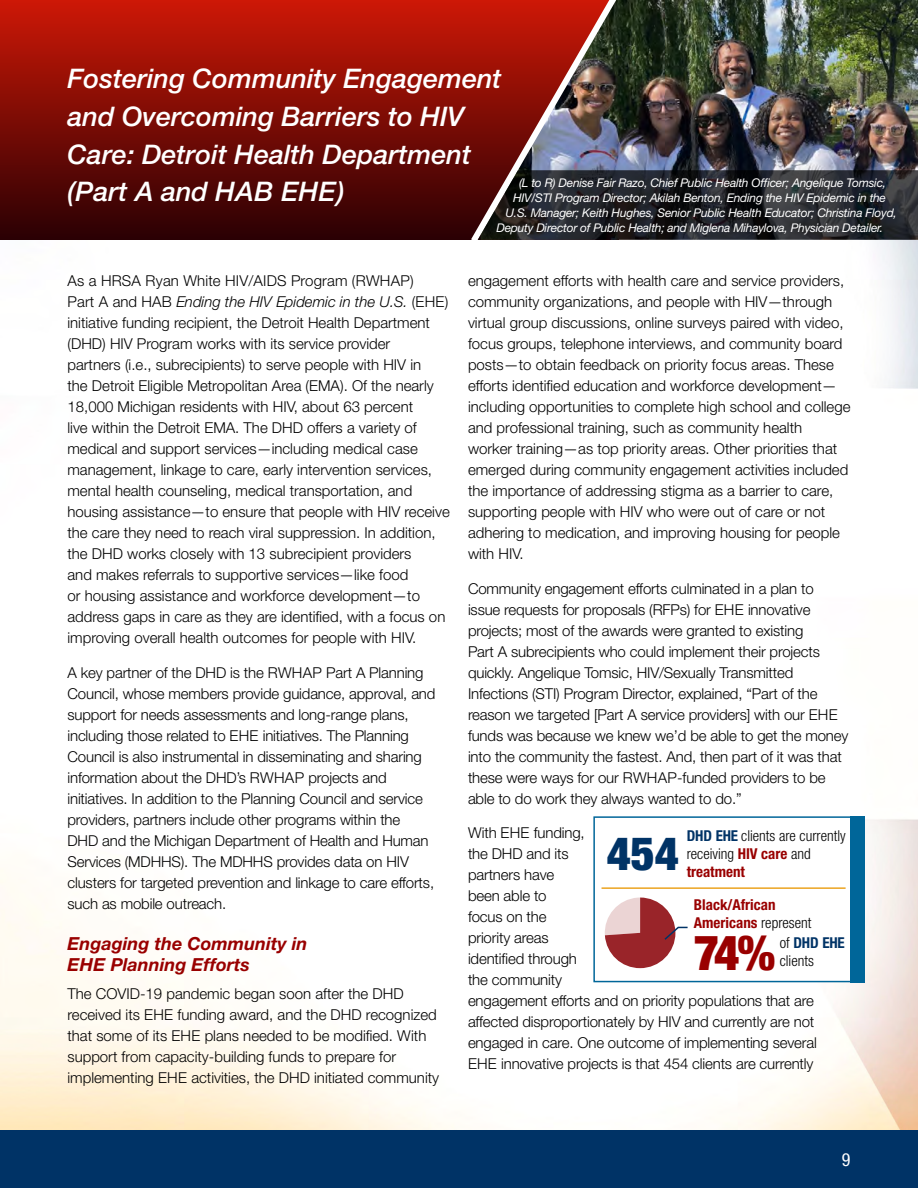
<style>
.page{position:relative;width:918px;height:1188px;background:#fff}
.page>*{position:absolute;margin:0;border:0;box-sizing:border-box;transform-origin:0 0}
.t1{font:900 condensed 48.75px "Helvetica Neue LT Std";color:#900}
.t2{font:900 condensed 46.35px "Helvetica Neue LT Std";color:#036}
.t3{font:italic 500 27px/37.8px "Helvetica Neue LT Std";color:#fff}
.t4{font:italic 700 18px/21px "Helvetica Neue LT Std";color:#900}
.t5{font:condensed 18px "Helvetica Neue LT Std";color:#fff}
.t6{font:300 15px/21px "Helvetica Neue LT Std";color:#000}
.t7{font:300 condensed 15px/18px "Helvetica Neue LT Std";color:#000}
.t8{font:700 condensed 15px/18px "Helvetica Neue LT Std";color:#900}
.t9{font:italic 12px "Helvetica Neue LT Std";letter-spacing:-.02em;color:#fff}
.s1{font-style:italic}
.s2{font-weight:700;color:#036}
.s3{font-weight:700;color:#900}
.s4{font-weight:300;color:#000}
</style>
<div class="page">
<img style="left:1px;top:249px;width:917px;height:881px">
<div style="left:0;top:1130px;width:918px;height:58px;background:#036"></div>
<img style="left:0;top:0;width:1px;height:1188px">
<div style="left:0;top:0;width:619px;height:240px;background:linear-gradient(to bottom,#ce1806,#2b0004)"></div>
<div style="left:593px;top:816px;width:267px;height:166px;background:#fff;border:2px solid #069"></div>
<svg style="left:604px;top:898px;width:84px;height:70px"></svg>
<hr style="left:602px;top:887px;width:244px;height:2px;background:#eca421">
<div style="left:850px;top:816px;width:15px;height:166px;background:#069"></div>
<img style="left:465px;top:0;width:453px;height:249px">
<h2 class="t3" style="left:68px;top:59px;width:436px">Fostering Community Engagement and Overcoming Barriers to HIV<br>Care: Detroit Health Department (Part A and H A B E H E )</h2>
<p class="t9" style="left:519px;top:175px;width:369px">(L to R) Denise Fair Razo, Chief Public Health Officer; Angelique Tomsic,</p>
<p class="t9" style="left:513px;top:190px;width:375px">HIV/STI Program Director; Akilah Benton, Ending the HIV Epidemic in the</p>
<p class="t9" style="left:506px;top:205px;width:393px">U.S. Manager; Keith Hughes, Senior Public Health Educator; Christina Floyd,</p>
<p class="t9" style="left:496px;top:220px;width:388px">Deputy Director of Public Health; and Miglena Mihaylova, Physician Detailer.</p>
<p class="t6" style="left:68px;top:270px;width:384px">As a HRSA Ryan White HIV/AIDS Program (R W H A P )<br>Part A and H A B <span class="s1">Ending the HIV Epidemic in the U.S.</span> (E H E ) initiative funding recipient, the Detroit Health Department (DHD) HIV Program works with its service provider<br>partners (i.e., subrecipients) to serve people with HIV in<br>the Detroit Eligible Metropolitan Area (EMA). Of the nearly 18,000 Michigan residents with HIV, about 63 percent<br>live within the Detroit EMA. The DHD offers a variety of medical and support services—including medical case management, linkage to care, early intervention services, mental health counseling, medical transportation, and housing assistance—to ensure that people with HIV receive the care they need to reach viral suppression. In addition, the DHD works closely with 13 subrecipient providers<br>and makes referrals to supportive services—like food<br>or housing assistance and workforce development—to address gaps in care as they are identified, with a focus on improving overall health outcomes for people with HIV.</p>
<p class="t6" style="left:68px;top:661px;width:370px">A key partner of the DHD is the R W H A P Part A Planning Council, whose members provide guidance, approval, and support for needs assessments and long-range plans, including those related to E H E initiatives. The Planning Council is also instrumental in disseminating and sharing information about the DHD’s R W H A P projects and initiatives. In addition to the Planning Council and service providers, partners include other programs within the<br>DHD and the Michigan Department of Health and Human Services (MDHHS). The MDHHS provides data on HIV clusters for targeted prevention and linkage to care efforts, such as mobile outreach.</p>
<h3 class="t4" style="left:68px;top:933px;width:241px">Engaging the Community in<br>E H E Planning Efforts</h3>
<p class="t6" style="left:68px;top:982px;width:338px">The COVID-19 pandemic began soon after the DHD</p>
<p class="t6" style="left:68px;top:1003px;width:373px">received its E H E funding award, and the DHD recognized that some of its E H E plans needed to be modified. With support from capacity-building funds to prepare for implementing E H E activities, the DHD initiated community</p>
<p class="t6" style="left:468px;top:270px;width:384px">engagement efforts with health care and service providers, community organizations, and people with HIV—through virtual group discussions, online surveys paired with video, focus groups, telephone interviews, and community board posts—to obtain feedback on priority focus areas. These efforts identified education and workforce development— including opportunities to complete high school and college and professional training, such as community health<br>worker training—as top priority areas. Other priorities that emerged during community engagement activities included the importance of addressing stigma as a barrier to care, supporting people with HIV who were out of care or not adhering to medication, and improving housing for people with HIV.</p>
<p class="t6" style="left:468px;top:577px;width:382px">Community engagement efforts culminated in a plan to issue requests for proposals (RFPs) for E H E innovative projects; most of the awards were granted to existing<br>Part A subrecipients who could implement their projects quickly. Angelique Tomsic, HIV/Sexually Transmitted Infections (STI) Program Director, explained, “Part of the reason we targeted [Part A service providers] with our E H E funds was because we knew we’d be able to get the money into the community the fastest. And, then part of it was that these were ways for our R W H A P -funded providers to be able to do work they always wanted to do.”</p>
<p class="t6" style="left:468px;top:822px;width:350px">With E H E funding,<br>the DHD and its<br>partners have<br>been able to<br>focus on the<br>priority areas<br>identified through<br>the community<br>engagement efforts and on priority populations that are affected disproportionately by HIV and currently are not engaged in care. One outcome of implementing several<br>E H E innovative projects is that 454 clients are currently</p>
<p class="t7" style="left:687px;top:826px;width:160px"><span class="s2">DHD E H E</span> clients are currently receiving <span class="s3">HIV care</span> and <span class="s3">treatment</span></p>
<p class="t8" style="left:694px;top:895px;width:119px">Black/African<br>Americans <span class="s4">represent</span></p>
<p class="t2" style="left:607px;top:825px;width:74px">454</p>
<p class="t1" style="left:694px;top:922px;width:83px">74%</p>
<p class="t7" style="left:780px;top:933px;width:66px">of <span class="s2">DHD E H E </span>clients</p>
<p class="t5" style="left:842px;top:1150px;width:10px">9</p>
</div>
